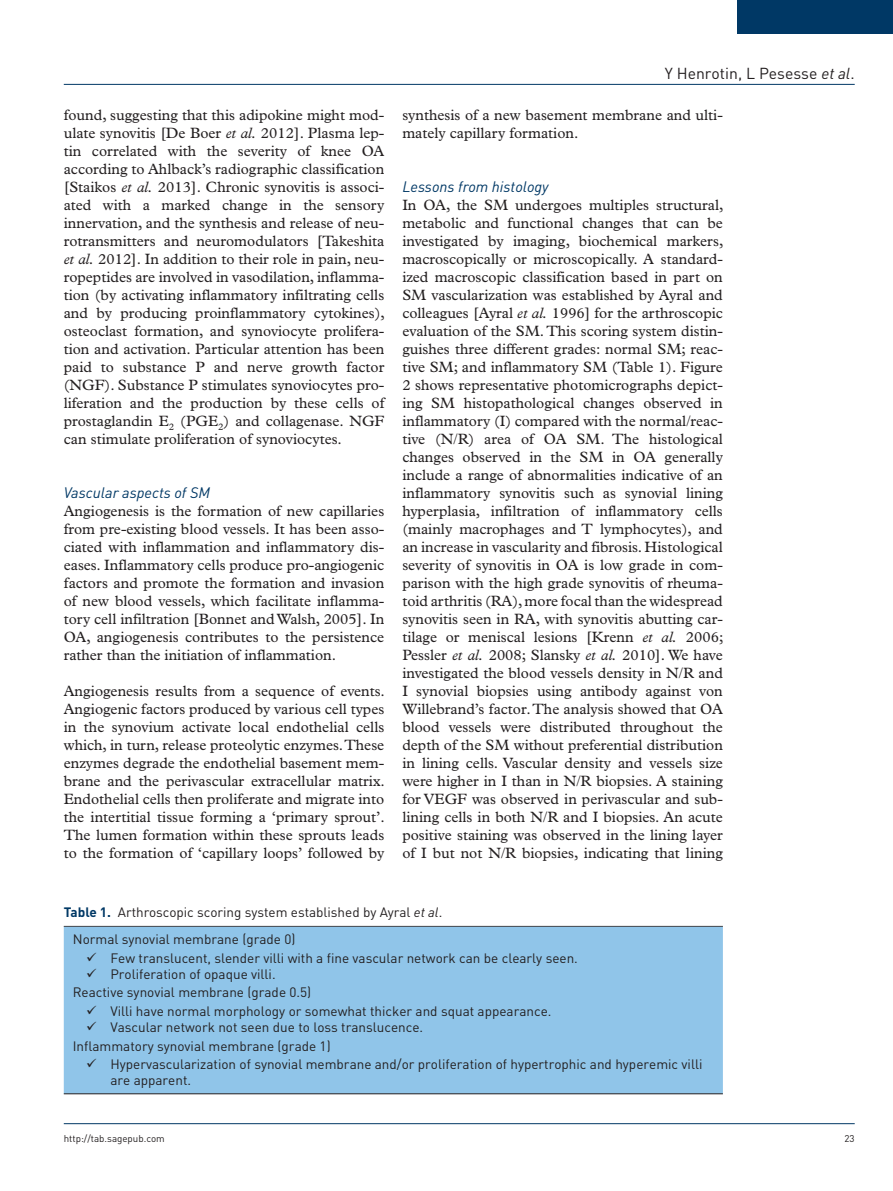
<style>
.page{position:relative;width:893px;height:1191px;background:#fff}
.page>*{position:absolute;margin:0;border:0;box-sizing:border-box;transform-origin:0 0}
.t1{font:15.75px "DIN";color:#231f20}
.t2{font:15px/18px "Plantin Std";color:#231f20;text-align:justify}
.t3{font:italic 15px "DIN";color:#003865}
.t4{font:13.5px/18.8px "DIN";color:#231f20}
.t5{font:9.75px "DIN";color:#231f20}
.s1{font-style:italic}
.s2{font-weight:700;color:#003865}
</style>
<div class="page">
<hr style="left:64px;top:84px;width:791px;height:1px;background:#003865">
<hr style="left:64px;top:1123px;width:791px;height:1px;background:#003865">
<div style="left:738px;top:0;width:155px;height:34px;background:#003865"></div>
<div style="left:64px;top:926px;width:659px;height:167px;background:#90c5e9"></div>
<hr style="left:64px;top:1093px;width:659px;height:1px;background:#231f20">
<p class="t2" style="left:64px;top:106px;width:323px">found, suggesting that this adipokine might mod&shy;ulate synovitis [De Boer <span class="s1">et al.</span> 2012]. Plasma lep&shy;tin correlated with the severity of knee OA according to Ahlback’s radiographic classification [Staikos <span class="s1">et al.</span> 2013]. Chronic synovitis is associ&shy;ated with a marked change in the sensory innervation, and the synthesis and release of neu&shy;rotransmitters and neuromodulators [Takeshita <span class="s1">et al.</span> 2012]. In addition to their role in pain, neu&shy;ropeptides are involved in vasodilation, inflamma&shy;tion (by activating inflammatory infiltrating cells and by producing proinflammatory cytokines), osteoclast formation, and synoviocyte prolifera&shy;tion and activation. Particular attention has been paid to substance P and nerve growth factor (NGF). Substance P stimulates synoviocytes pro&shy;liferation and the production by these cells of prostaglandin E<sub>2</sub> (PGE<sub>2</sub>) and collagenase. NGF can stimulate proliferation of synoviocytes.</p>
<p class="t3" style="left:64px;top:483px;width:148px">Vascular aspects of SM</p>
<p class="t2" style="left:64px;top:502px;width:322px">Angiogenesis is the formation of new capillaries from pre-existing blood vessels. It has been asso&shy;ciated with inflammation and inflammatory dis&shy;eases. Inflammatory cells produce pro-angiogenic factors and promote the formation and invasion of new blood vessels, which facilitate inflamma&shy;tory cell infiltration [Bonnet and Walsh, 2005]. In OA, angiogenesis contributes to the persistence rather than the initiation of inflammation.</p>
<p class="t2" style="left:64px;top:682px;width:323px">Angiogenesis results from a sequence of events.<br>Angiogenic factors produced by various cell types in the synovium activate local endothelial cells which, in turn, release proteolytic enzymes. These enzymes degrade the endothelial basement mem&shy;brane and the perivascular extracellular matrix.<br>Endothelial cells then proliferate and migrate into the intertitial tissue forming a ‘primary sprout’.<br>The lumen formation within these sprouts leads to the formation of ‘capillary loops’ followed by</p>
<p class="t1" style="left:665px;top:63px;width:191px">Y Henrotin, L Pesesse <span class="s1">et al</span>.</p>
<p class="t2" style="left:402px;top:106px;width:322px">synthesis of a new basement membrane and ulti&shy;mately capillary formation.</p>
<p class="t3" style="left:402px;top:177px;width:148px">Lessons from histology</p>
<p class="t2" style="left:402px;top:196px;width:323px">In OA, the SM undergoes multiples structural, metabolic and functional changes that can be investigated by imaging, biochemical markers, macroscopically or microscopically. A standard&shy;ized macroscopic classification based in part on SM vascularization was established by Ayral and colleagues [Ayral <span class="s1">et al.</span> 1996] for the arthroscopic evaluation of the SM. This scoring system distin&shy;guishes three different grades: normal SM; reac&shy;tive SM; and inflammatory SM (Table 1). Figure 2 shows representative photomicrographs depict&shy;ing SM histopathological changes observed in inflammatory (I) compared with the normal/reac&shy;tive (N/R) area of OA SM. The histological changes observed in the SM in OA generally include a range of abnormalities indicative of an inflammatory synovitis such as synovial lining hyperplasia, infiltration of inflammatory cells (mainly macrophages and T lymphocytes), and an increase in vascularity and fibrosis. Histological severity of synovitis in OA is low grade in com&shy;parison with the high grade synovitis of rheuma&shy;toid arthritis (RA), more focal than the widespread synovitis seen in RA, with synovitis abutting car&shy;tilage or meniscal lesions [Krenn <span class="s1">et al.</span> 2006; Pessler <span class="s1">et al.</span> 2008; Slansky <span class="s1">et al.</span> 2010]. We have investigated the blood vessels density in N/R and I synovial biopsies using antibody against von Willebrand’s factor. The analysis showed that OA blood vessels were distributed throughout the depth of the SM without preferential distribution in lining cells. Vascular density and vessels size were higher in I than in N/R biopsies. A staining for VEGF was observed in perivascular and sub&shy;lining cells in both N/R and I biopsies. An acute positive staining was observed in the lining layer of I but not N/R biopsies, indicating that lining</p>
<p class="t4" style="left:73px;top:898px;width:371px;line-height:27px;text-indent:-9px"><span class="s2">Table 1.</span> Arthroscopic scoring system established by Ayral <span class="s1">et al</span>.<br>Normal synovial membrane (grade 0)</p>
<p class="t4" style="left:86px;top:948px;width:493px">✓ Few translucent, slender villi with a fine vascular network can be clearly seen.</p>
<p class="t4" style="left:73px;top:964px;width:240px;text-indent:14px">✓ Proliferation of opaque villi.<br>Reactive synovial membrane (grade 0.5)</p>
<p class="t4" style="left:86px;top:1001px;width:467px">✓ Villi have normal morphology or somewhat thicker and squat appearance.</p>
<p class="t4" style="left:73px;top:1017px;width:352px;text-indent:14px">✓ Vascular network not seen due to loss translucence.<br>Inflammatory synovial membrane (grade 1)</p>
<p class="t4" style="left:110px;top:1056px;width:594px;line-height:15.8px;text-indent:-24px">✓ Hypervascularization of synovial membrane and/or proliferation of hypertrophic and hyperemic villi are apparent.</p>
<p class="t5" style="left:64px;top:1132px;width:103px">http://tab.sagepub.com</p>
<p class="t5" style="left:844px;top:1132px;width:12px">23</p>
</div>
